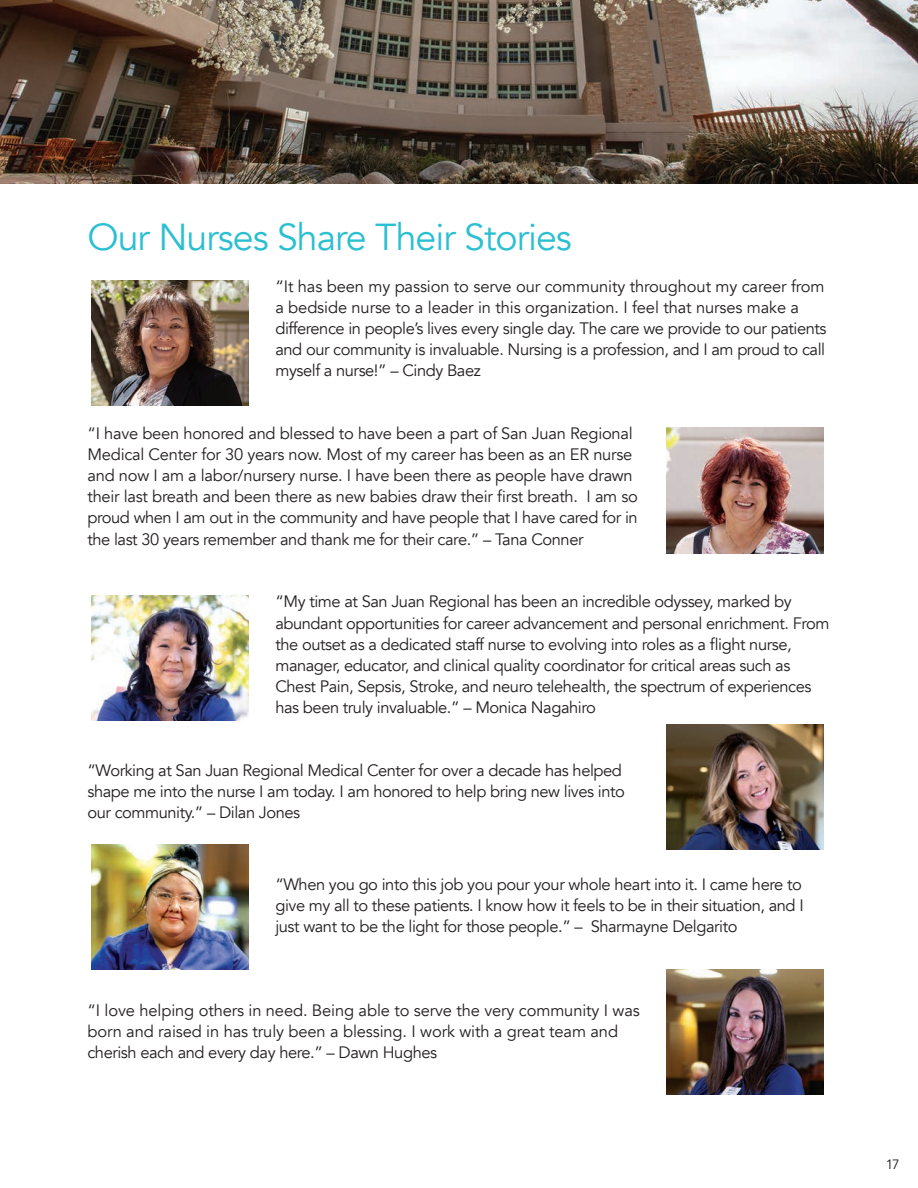
<style>
.page{position:relative;width:918px;height:1188px;background:#fff}
.page>*{position:absolute;margin:0;border:0;box-sizing:border-box;transform-origin:0 0}
.t1{font:37.5px "Avenir";letter-spacing:-.025em;color:#2abfd1}
.t2{font:16.5px/21px "Avenir";letter-spacing:-.025em;color:#231f20}
.t3{font:16.5px/21px "Avenir";letter-spacing:-.005em;color:#231f20}
.t4{font:13.5px "Avenir";color:#231f20}
</style>
<div class="page">
<img style="left:92px;top:280px;width:156px;height:125px">
<img style="left:92px;top:595px;width:156px;height:125px">
<img style="left:92px;top:844px;width:156px;height:126px">
<img style="left:667px;top:428px;width:157px;height:125px">
<img style="left:667px;top:724px;width:157px;height:125px">
<img style="left:667px;top:969px;width:157px;height:126px">
<img style="left:0;top:0;width:918px;height:184px">
<h1 class="t1" style="left:87px;top:215px;width:486px">Our Nurses Share Their Stories</h1>
<p class="t2" style="left:275px;top:277px;width:553px">“It has been my passion to serve our community throughout my career from a bedside nurse to a leader in this organization. I feel that nurses make a difference in people’s lives every single day. The care we provide to our patients and our community is invaluable. Nursing is a profession, and I am proud to call myself a nurse!” – Cindy Baez</p>
<p class="t2" style="left:87px;top:424px;width:552px">“I have been honored and blessed to have been a part of San Juan Regional Medical Center for 30 years now. Most of my career has been as an ER nurse and now I am a labor/nursery nurse. I have been there as people have drawn their last breath and been there as new babies draw their first breath. I am so proud when I am out in the community and have people that I have cared for in the last 30 years remember and thank me for their care.” – Tana Conner</p>
<p class="t2" style="left:275px;top:592px;width:556px">“My time at San Juan Regional has been an incredible odyssey, marked by abundant opportunities for career advancement and personal enrichment. From the outset as a dedicated staff nurse to evolving into roles as a flight nurse, manager, educator, and clinical quality coordinator for critical areas such as Chest Pain, Sepsis, Stroke, and neuro telehealth, the spectrum of experiences has been truly invaluable.” – Monica Nagahiro</p>
<p class="t2" style="left:87px;top:760px;width:539px">“Working at San Juan Regional Medical Center for over a decade has helped shape me into the nurse I am today. I am honored to help bring new lives into our community.” – Dilan Jones</p>
<p class="t2" style="left:275px;top:874px;width:530px;text-align:justify">“When you go into this job you pour your whole heart into it. I came here to give my all to these patients. I know how it feels to be in their situation, and I just want to be the light for those people.” – Sharmayne Delgarito</p>
<p class="t3" style="left:87px;top:1000px;width:554px">“I love helping others in need. Being able to serve the very community I was born and raised in has truly been a blessing. I work with a great team and cherish each and every day here.” – Dawn Hughes</p>
<p class="t4" style="left:886px;top:1157px;width:15px">17</p>
</div>
